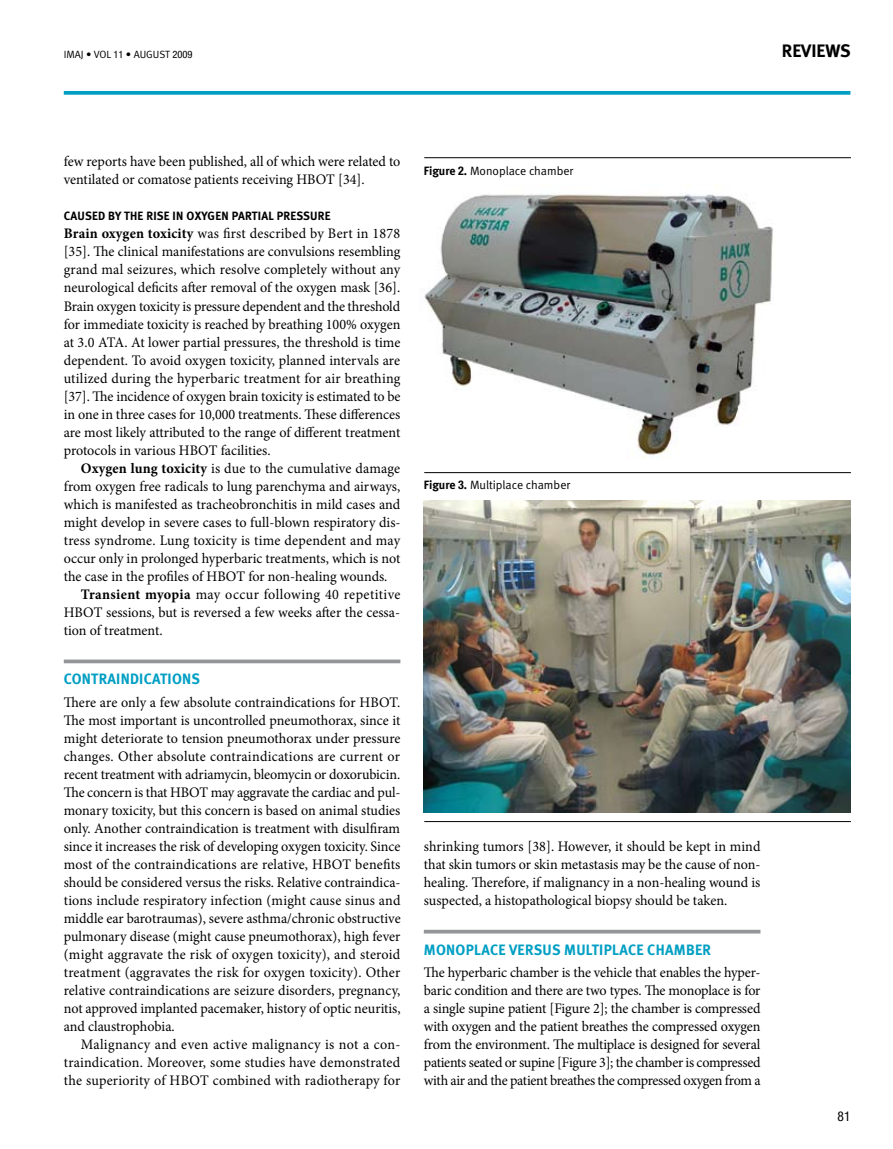
<style>
.page{position:relative;width:893px;height:1149px;background:#fff}
.page>*{position:absolute;margin:0;border:0;box-sizing:border-box;transform-origin:0 0}
.t1{font:700 18px "Meta";color:#000}
.t2{font:700 15px "Meta";letter-spacing:.02em;color:#009fc3}
.t3{font:14.55px/18px "Minion Pro";color:#000;text-align:justify}
.t4{font:14.55px "Minion Pro";letter-spacing:.03em;color:#000}
.t5{font:condensed 13.5px "Helvetica Neue";color:#000}
.t6{font:12px "Meta Normal";color:#000}
.t7{font:700 12px "Meta";letter-spacing:.02em;color:#000}
.t8{font:10.5px "Meta Normal";color:#000}
.s1{font-family:"Helvetica Neue";font-stretch:condensed;font-size:10.2px}
.s2{font-weight:700}
.s3{font-family:"Meta";font-weight:700}
.s4{font-family:"Helvetica Neue";font-weight:700;font-stretch:condensed}
</style>
<div class="page">
<svg style="left:64px;top:91px;width:786px;height:4px;background:#11a5c7"></svg>
<svg style="left:424px;top:929px;width:336px;height:4px"></svg>
<svg style="left:64px;top:659px;width:336px;height:4px"></svg>
<img style="left:420px;top:194px;width:353px;height:264px">
<img style="left:424px;top:500px;width:426px;height:312px">
<hr style="left:424px;top:472px;width:427px;height:1px;background:#000">
<hr style="left:424px;top:157px;width:427px;height:1px;background:#000">
<hr style="left:424px;top:821px;width:427px;height:1px;background:#000">
<p class="t8" style="left:64px;top:48px;width:130px">IMAJ • VOL <span class="s1">11</span> • August <span class="s1">2009</span></p>
<p class="t1" style="left:782px;top:40px;width:70px">REVIEWS</p>
<p class="t3" style="left:64px;top:153px;width:338px">few reports have been published, all of which were related to ventilated or comatose patients receiving HBOT [34].</p>
<p class="t7" style="left:64px;top:209px;width:68px">CAUSE D BY THE</p>
<p class="t7" style="left:146px;top:209px;width:7px">RISE</p>
<p class="t7" style="left:173px;top:209px;width:119px">IN OXYGEN PARTIAL PRESS</p>
<p class="t7" style="left:310px;top:209px;width:15px">URE</p>
<p class="t3" style="left:64px;top:225px;width:338px"><span class="s2">Brain oxygen toxicity</span> was first described by Bert in 1878 [35]. The clinical manifestations are convulsions resembling grand mal seizures, which resolve completely without any neurological deficits after removal of the oxygen mask [36].<br>Brain oxygen toxicity is pressure dependent and the threshold for immediate toxicity is reached by breathing 100% oxygen at 3.0 ATA. At lower partial pressures, the threshold is time dependent. To avoid oxygen toxicity, planned intervals are utilized during the hyperbaric treatment for air breathing [37]. The incidence of oxygen brain toxicity is estimated to be in one in three cases for 10,000 treatments. These differences are most likely attributed to the range of different treatment protocols in various HBOT facilities.</p>
<p class="t3" style="left:81px;top:459px;width:321px"><span class="s2">Oxygen lung toxicity</span> is due to the cumulative damage</p>
<p class="t3" style="left:64px;top:477px;width:338px">from oxygen free radicals to lung parenchyma and airways,</p>
<p class="t3" style="left:64px;top:495px;width:338px">which is manifested as tracheobronchitis in mild cases and</p>
<p class="t3" style="left:64px;top:513px;width:338px">might develop in severe cases to full-blown respiratory dis-</p>
<p class="t3" style="left:64px;top:531px;width:338px">tress syndrome. Lung toxicity is time dependent and may</p>
<p class="t3" style="left:64px;top:549px;width:338px">occur only in prolonged hyperbaric treatments, which is not</p>
<p class="t3" style="left:64px;top:567px;width:325px">the case in the profiles of HBOT for non-healing wounds.</p>
<p class="t4" style="left:81px;top:584px;width:321px"><span class="s2">Transient myopia</span> may occur following 40 repetitive</p>
<p class="t3" style="left:64px;top:603px;width:338px">HBOT sessions, but is reversed a few weeks after the cessa-</p>
<p class="t3" style="left:64px;top:621px;width:100px">tion of treatment.</p>
<p class="t2" style="left:64px;top:670px;width:18px">CONTR</p>
<p class="t2" style="left:107px;top:670px;width:62px">AINDICATIONS</p>
<p class="t3" style="left:64px;top:693px;width:338px">There are only a few absolute contraindications for HBOT.<br>The most important is uncontrolled pneumothorax, since it might deteriorate to tension pneumothorax under pressure changes. Other absolute contraindications are current or recent treatment with adriamycin, bleomycin or doxorubicin.<br>The concern is that HBOT may aggravate the cardiac and pul&shy;monary toxicity, but this concern is based on animal studies only. Another contraindication is treatment with disulfiram since it increases the risk of developing oxygen toxicity. Since most of the contraindications are relative, HBOT benefits should be considered versus the risks. Relative contraindica&shy;tions include respiratory infection (might cause sinus and middle ear barotraumas), severe asthma/chronic obstructive pulmonary disease (might cause pneumothorax), high fever (might aggravate the risk of oxygen toxicity), and steroid treatment (aggravates the risk for oxygen toxicity). Other relative contraindications are seizure disorders, pregnancy, not approved implanted pacemaker, history of optic neuritis, and claustrophobia.</p>
<p class="t3" style="left:64px;top:1035px;width:338px;text-indent:17px">Malignancy and even active malignancy is not a con&shy;traindication. Moreover, some studies have demonstrated the superiority of HBOT combined with radiotherapy for</p>
<p class="t6" style="left:424px;top:163px;width:151px"><span class="s3">FIGURE</span> <span class="s4">2</span><span class="s3">.</span> Monoplace chamber</p>
<p class="t6" style="left:424px;top:478px;width:148px"><span class="s3">FIGURE</span> <span class="s4">3</span><span class="s3">.</span> Multiplace chamber</p>
<p class="t3" style="left:424px;top:837px;width:338px">shrinking tumors [38]. However, it should be kept in mind that skin tumors or skin metastasis may be the cause of non&shy;healing. Therefore, if malignancy in a non-healing wound is suspected, a histopathological biopsy should be taken.</p>
<p class="t2" style="left:424px;top:940px;width:12px">MONO</p>
<p class="t2" style="left:466px;top:940px;width:53px">PLACE VERS</p>
<p class="t2" style="left:543px;top:940px;width:161px">US MULTI PLACE CHAMBER</p>
<p class="t3" style="left:424px;top:963px;width:338px">The hyperbaric chamber is the vehicle that enables the hyper&shy;baric condition and there are two types. The monoplace is for a single supine patient [Figure 2]; the chamber is compressed with oxygen and the patient breathes the compressed oxygen from the environment. The multiplace is designed for several patients seated or supine [Figure 3]; the chamber is compressed with air and the patient breathes the compressed oxygen from a</p>
<p class="t5" style="left:837px;top:1108px;width:14px">81</p>
</div>
